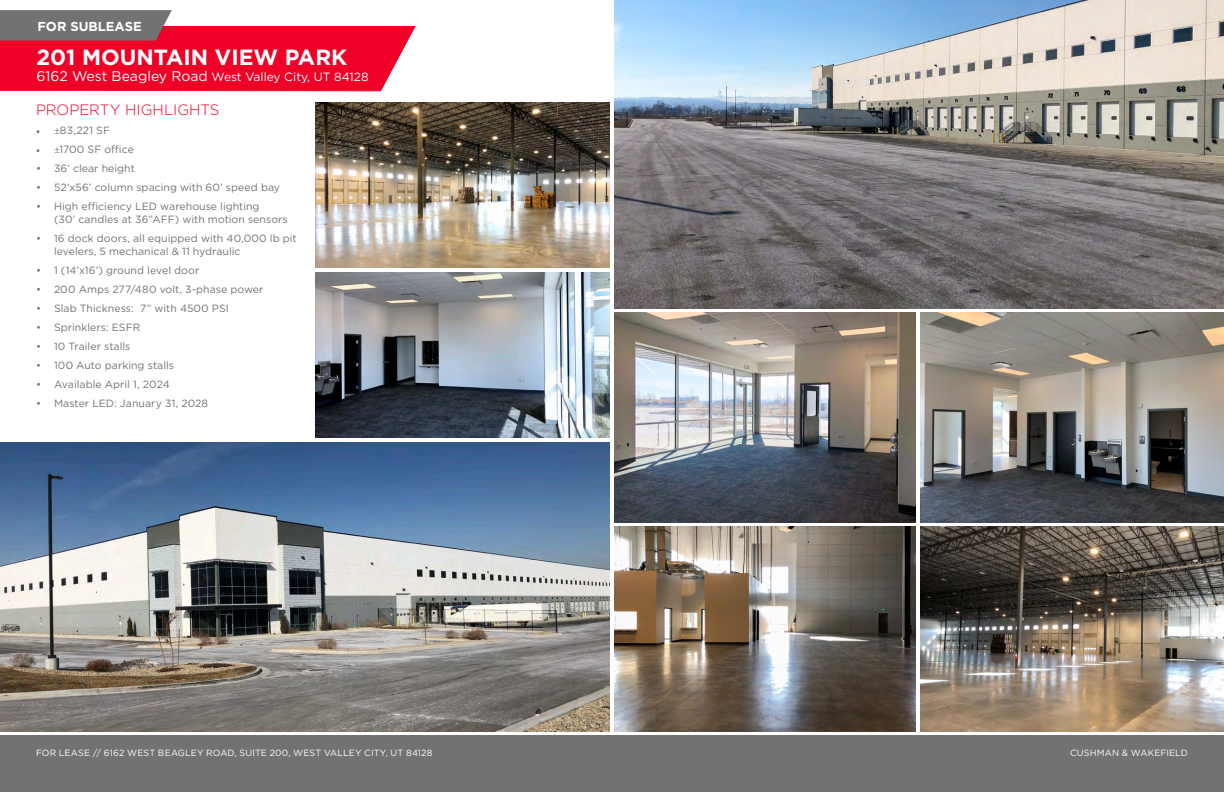
<style>
.page{position:relative;width:1224px;height:792px;background:#fff}
.page>*{position:absolute;margin:0;border:0;box-sizing:border-box;transform-origin:0 0}
.t1{font:700 22px "Gotham";color:#fff}
.t2{font:300 15px "Gotham";color:#ef0027}
.t3{font:700 13px "Gotham";color:#fff}
.Sub_Title{font:12px "Gotham";color:#fff}
.t4{font:10.5px/12.6px "Gotham";letter-spacing:.005em;color:#717271}
.t5{font:9px "Gotham";letter-spacing:.015em;color:#fff}
.s1{font-size:14px}
.s2{font-family:"Minion Pro"}
</style>
<div class="page">
<img style="left:0;top:443px;width:610px;height:289px">
<svg style="left:0;top:10px;width:416px;height:81px;background:#de3651"></svg>
<div style="left:0;top:736px;width:620px;height:56px;background:#717271"></div>
<img style="left:315px;top:103px;width:295px;height:165px">
<img style="left:315px;top:272px;width:295px;height:165px">
<div style="left:604px;top:736px;width:620px;height:56px;background:#717271"></div>
<img style="left:614px;top:0;width:610px;height:308px">
<img style="left:614px;top:312px;width:302px;height:210px">
<img style="left:920px;top:312px;width:304px;height:210px">
<img style="left:614px;top:526px;width:302px;height:206px">
<img style="left:920px;top:526px;width:304px;height:206px">
<p class="t3" style="left:37px;top:17px;width:106px">FOR SUBLEASE</p>
<p class="t1" style="left:37px;top:43px;width:312px">201 MOUNTAIN VIEW PARK</p>
<p class="Sub_Title" style="left:37px;top:69px;width:334px"><span class="s1">6162 West Beagley Road</span> West Valley City, UT 84128</p>
<p class="t2" style="left:36px;top:100px;width:185px">PROPERTY HIGHLIGHTS</p>
<p class="t4" style="left:36px;top:124px;width:76px"><span class="s2">• ±</span>83,221 SF</p>
<p class="t4" style="left:36px;top:143px;width:99px"><span class="s2">• ±</span>1700 SF office</p>
<p class="t4" style="left:36px;top:162px;width:100px">• 36’ clear height</p>
<p class="t4" style="left:36px;top:181px;width:246px">• 52’x56’ column spacing with 60’ speed bay</p>
<p class="t4" style="left:54px;top:200px;width:235px;text-indent:-18px">• High efficiency LED warehouse lighting<br>(30’ candles at 36”AFF) with motion sensors</p>
<p class="t4" style="left:54px;top:232px;width:244px;text-indent:-18px">• 16 dock doors, all equipped with 40,000 lb pit levelers, 5 mechanical &amp; 11 hydraulic</p>
<p class="t4" style="left:36px;top:263px;width:165px">• 1 (14’x16’) ground level door</p>
<p class="t4" style="left:36px;top:283px;width:229px">• 200 Amps 277/480 volt, 3-phase power</p>
<p class="t4" style="left:36px;top:302px;width:195px">• Slab Thickness: 7” with 4500 PSI</p>
<p class="t4" style="left:36px;top:321px;width:106px">• Sprinklers: ESFR</p>
<p class="t4" style="left:36px;top:340px;width:96px">• 10 Trailer stalls</p>
<p class="t4" style="left:36px;top:359px;width:140px">• 100 Auto parking stalls</p>
<p class="t4" style="left:36px;top:378px;width:135px">• Available April 1, 2024</p>
<p class="t4" style="left:36px;top:397px;width:174px">• Master LED: January 31, 2028</p>
<p class="t5" style="left:36px;top:747px;width:398px">FOR LEASE // 6162 WEST BEAGLEY ROAD, SUITE 200, WEST VALLEY CITY, UT 84128</p>
<p class="t5" style="left:1070px;top:747px;width:119px">CUSHMAN &amp; WAKEFIELD</p>
</div>
